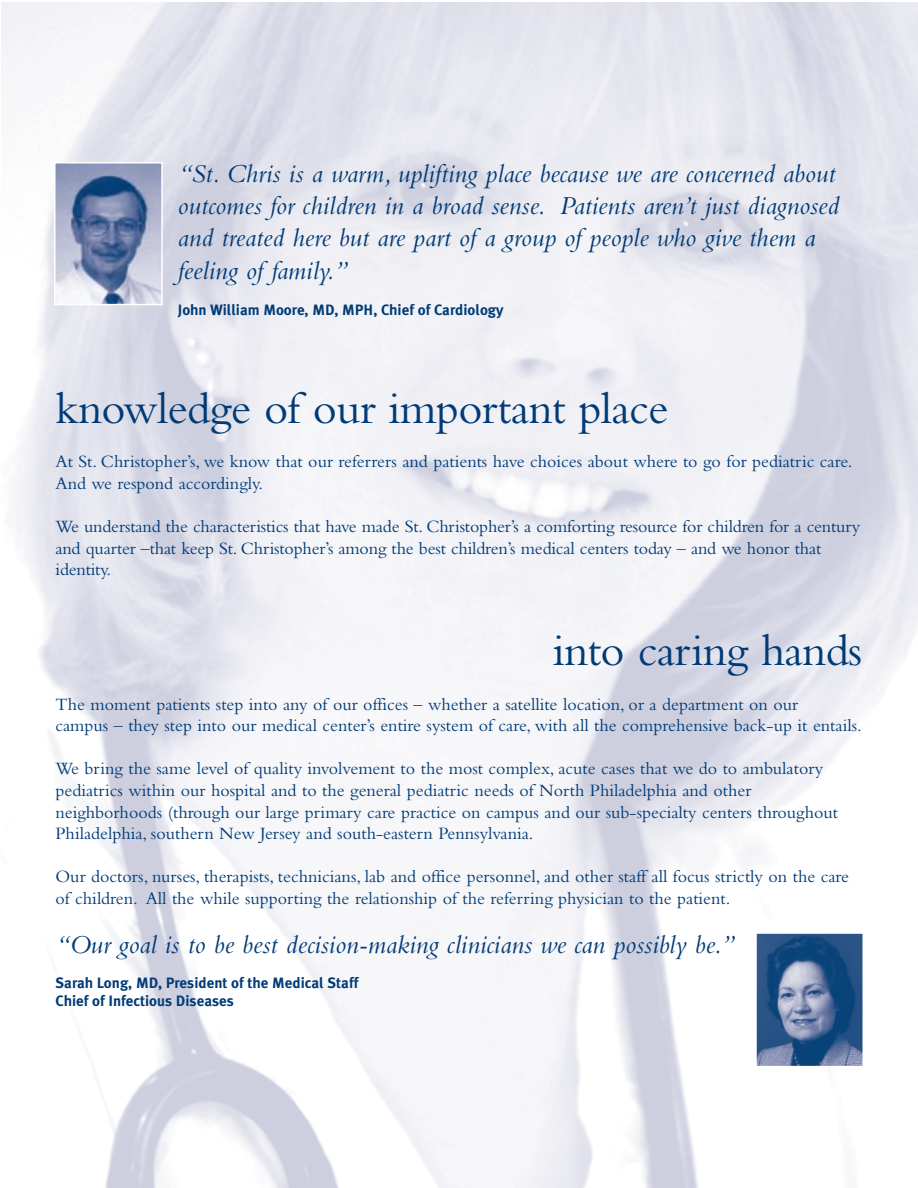
<style>
.page{position:relative;width:918px;height:1188px;background:#fff}
.page>*{position:absolute;margin:0;border:0;box-sizing:border-box;transform-origin:0 0}
.t1{font:46.5px "Bembo";letter-spacing:-.015em;color:#013b77}
.t2{font:italic 27px/32.4px "Bembo";color:#013b77}
.t3{font:18px/21.6px "Bembo";color:#013b77}
.t4{font:700 15px/18px "Meta Plus";color:#013b77}
</style>
<div class="page">
<img style="left:758px;top:935px;width:103px;height:129px">
<div style="left:755px;top:932px;width:109px;height:135px;border:2px solid #fff"></div>
<img style="left:57px;top:165px;width:103px;height:137px">
<div style="left:54px;top:162px;width:109px;height:143px;border:2px solid #fff"></div>
<h2 class="t2" style="left:178px;top:160px;width:663px">“St. Chris is a warm, uplifting place because we are concerned about outcomes for children in a broad sense. Patients aren’t just diagnosed and treated here but are part of a group of people who give them a feeling of family.”</h2>
<p class="t4" style="left:178px;top:302px;width:327px">John William Moore, MD, MPH, Chief of Cardiology</p>
<h1 class="t1" style="left:56px;top:392px;width:615px">knowledge of our important place</h1>
<p class="t3" style="left:56px;top:453px;width:798px">At St. Christopher’s, we know that our referrers and patients have choices about where to go for pediatric care.<br>And we respond accordingly.</p>
<p class="t3" style="left:56px;top:517px;width:806px">We understand the characteristics that have made St. Christopher’s a comforting resource for children for a century and quarter –that keep St. Christopher’s among the best children’s medical centers today – and we honor that identity.</p>
<h1 class="t1" style="left:553px;top:634px;width:311px">into caring hands</h1>
<p class="t3" style="left:56px;top:695px;width:808px">The moment patients step into any of our offices – whether a satellite location, or a department on our<br>campus – they step into our medical center’s entire system of care, with all the comprehensive back-up it entails.</p>
<p class="t3" style="left:56px;top:760px;width:784px">We bring the same level of quality involvement to the most complex, acute cases that we do to ambulatory pediatrics within our hospital and to the general pediatric needs of North Philadelphia and other neighborhoods (through our large primary care practice on campus and our sub-specialty centers throughout Philadelphia, southern New Jersey and south-eastern Pennsylvania.</p>
<p class="t3" style="left:56px;top:868px;width:795px">Our doctors, nurses, therapists, technicians, lab and office personnel, and other staff all focus strictly on the care of children. All the while supporting the relationship of the referring physician to the patient.</p>
<h2 class="t2" style="left:56px;top:931px;width:681px">“Our goal is to be best decision-making clinicians we can possibly be.”</h2>
<p class="t4" style="left:56px;top:975px;width:304px">Sarah Long, MD, President of the Medical Staff<br>Chief of Infectious Diseases</p>
</div>
